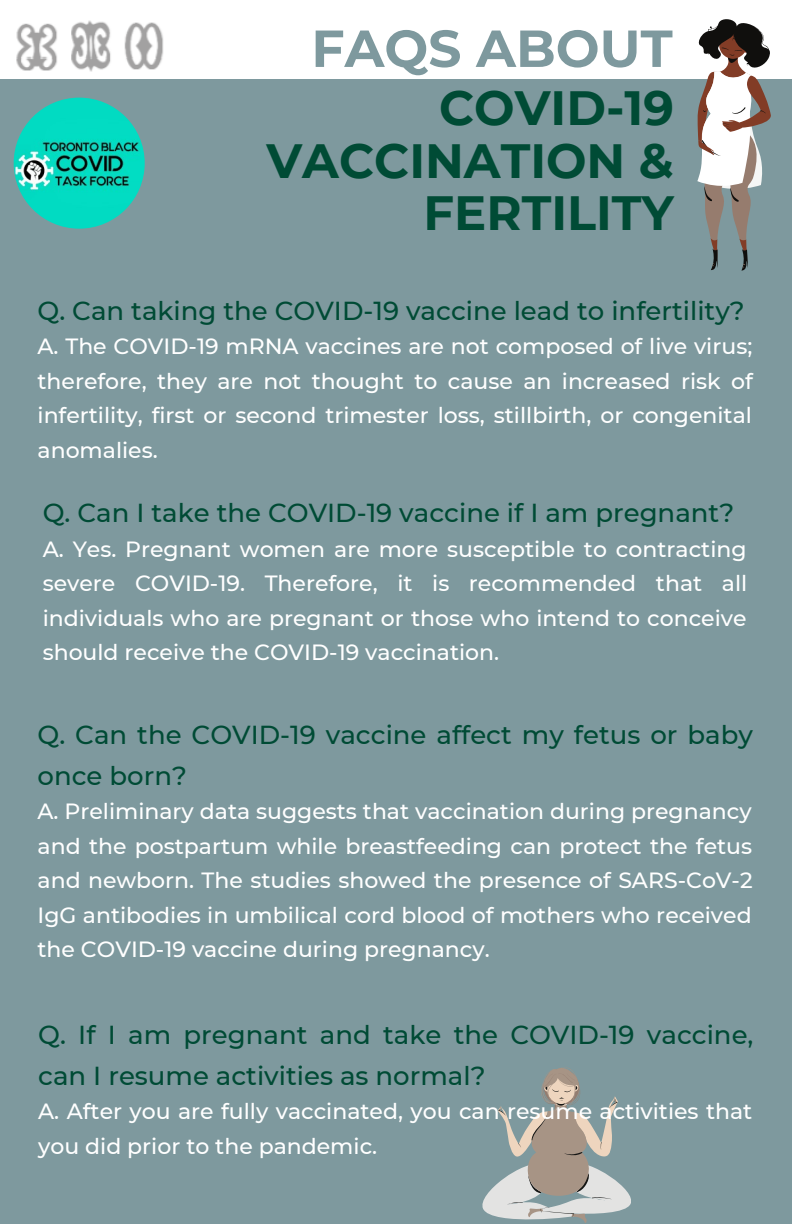
<style>
.page{position:relative;width:792px;height:1224px;background:#fff}
.page>*{position:absolute;margin:0;border:0;box-sizing:border-box;transform-origin:0 0}
.t1{font:700 52px "Montserrat";color:#7e999e}
.t2{font:700 48px "Montserrat";color:#004b35}
.t3{font:500 26px/40.4px "Montserrat";color:#004b35}
.t4{font:500 22px/34.4px "Montserrat";color:#fff;text-align:justify}
</style>
<div class="page">
<div style="left:0;top:79px;width:792px;height:1145px;background:#7e999e"></div>
<svg style="left:697px;top:19px;width:74px;height:252px"></svg>
<svg style="left:482px;top:1067px;width:149px;height:156px"></svg>
<img style="left:16px;top:20px;width:148px;height:52px">
<img style="left:14px;top:98px;width:131px;height:131px;border-radius:50%">
<p class="t1" style="left:311px;top:17px;width:363px">FAQS ABOUT</p>
<p class="t2" style="left:439px;top:79px;width:236px">COVID-19</p>
<p class="t2" style="left:266px;top:131px;width:409px">VACCINATION &amp;</p>
<p class="t2" style="left:424px;top:184px;width:252px">FERTILITY</p>
<p class="t3" style="left:38px;top:290px;width:709px">Q. Can taking the COVID-19 vaccine lead to infertility?</p>
<p class="t4" style="left:38px;top:329px;width:717px">A. The COVID-19 mRNA vaccines are not composed of live virus; therefore, they are not thought to cause an increased risk of infertility, first or second trimester loss, stillbirth, or congenital anomalies.</p>
<p class="t3" style="left:43px;top:493px;width:693px">Q. Can I take the COVID-19 vaccine if I am pregnant?</p>
<p class="t4" style="left:43px;top:532px;width:706px">A. Yes. Pregnant women are more susceptible to contracting severe COVID-19. Therefore, it is recommended that all individuals who are pregnant or those who intend to conceive should receive the COVID-19 vaccination.</p>
<p class="t3" style="left:38px;top:715px;width:717px">Q. Can the COVID-19 vaccine affect my fetus or baby once born?</p>
<p class="t4" style="left:38px;top:794px;width:717px">A. Preliminary data suggests that vaccination during pregnancy and the postpartum while breastfeeding can protect the fetus and newborn. The studies showed the presence of SARS-CoV-2<br>IgG antibodies in umbilical cord blood of mothers who received the COVID-19 vaccine during pregnancy.</p>
<p class="t3" style="left:38px;top:1015px;width:717px">Q. If I am pregnant and take the COVID-19 vaccine, can I resume activities as normal?</p>
<p class="t4" style="left:38px;top:1094px;width:716px">A. After you are fully vaccinated, you can resume activities that you did prior to the pandemic.</p>
</div>
